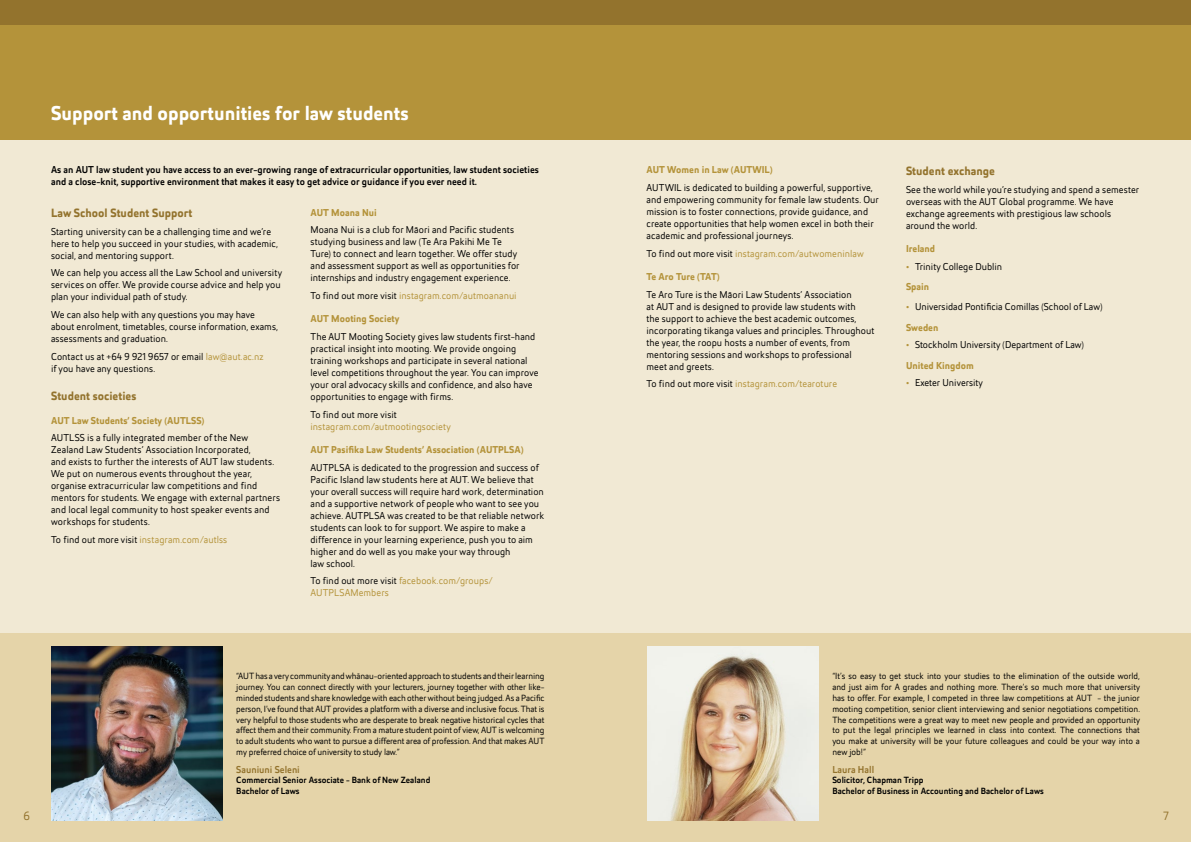
<style>
.page{position:relative;width:1191px;height:842px;background:#fff}
.page>*{position:absolute;margin:0;border:0;box-sizing:border-box;transform-origin:0 0}
.t1{font:700 20px "Helia Core";color:#fff}
.t2{font:700 12px "Helia Core";color:#93732d}
.t3{font:12px "Helia Core";color:#93732d}
.t4{font:10px/12px "Helia Core";letter-spacing:.005em;color:#000}
.t5{font:10px/12px "Helia Core";letter-spacing:.005em;color:#b4933a}
.t6{font:500 10px/12px "Helia Core";color:#000}
.t7{font:700 10px "Helia Core";color:#b4933a}
.t8{font:500 10px "Helia Core";color:#93732d}
.t9{font:700 10px "Helia Core";letter-spacing:-.035em;color:#b4933a}
.t10{font:9px/10.8px "Helia Core";letter-spacing:-.01em;color:#000;text-align:justify}
.t11{font:500 9px/10.8px "Helia Core";color:#000}
.s1{color:#b4933a}
.s2{color:#000}
.s3{font-weight:500;color:#b4933a}
.s4{font-weight:700;color:#b4933a}
</style>
<div class="page">
<div style="left:0;top:0;width:595px;height:842px;background:#f1e9d4"></div>
<div style="left:0;top:0;width:595px;height:140px;background:#b4933a"></div>
<div style="left:0;top:0;width:595px;height:25px;background:#93732d"></div>
<div style="left:0;top:633px;width:595px;height:209px;background:#e4d2a5"></div>
<img style="left:51px;top:646px;width:171px;height:175px">
<div style="left:595px;top:0;width:596px;height:842px;background:#f1e9d4"></div>
<div style="left:595px;top:0;width:596px;height:140px;background:#b4933a"></div>
<div style="left:595px;top:0;width:596px;height:25px;background:#93732d"></div>
<div style="left:595px;top:633px;width:596px;height:209px;background:#e4d2a5"></div>
<img style="left:647px;top:646px;width:171px;height:175px">
<h1 class="t1" style="left:51px;top:100px;width:359px">Support and opportunities for law students</h1>
<p class="t6" style="left:51px;top:164px;width:489px">As an AUT law student you have access to an ever-growing range of extracurricular opportunities, law student societies and a close-knit, supportive environment that makes it easy to get advice or guidance if you ever need it.</p>
<p class="t2" style="left:51px;top:205px;width:143px">Law School Student Support</p>
<p class="t4" style="left:51px;top:225px;width:228px">Starting university can be a challenging time and we’re here to help you succeed in your studies, with academic, social, and mentoring support.</p>
<p class="t4" style="left:51px;top:267px;width:232px">We can help you access all the Law School and university services on offer. We provide course advice and help you plan your individual path of study.</p>
<p class="t4" style="left:51px;top:308px;width:228px">We can also help with any questions you may have about enrolment, timetables, course information, exams, assessments and graduation.</p>
<p class="t4" style="left:51px;top:350px;width:214px">Contact us at +64 9 921 9657 or email <span class="s1">law@aut.ac.nz </span>if you have any questions.</p>
<p class="t2" style="left:51px;top:388px;width:87px">Student societies</p>
<p class="t7" style="left:51px;top:413px;width:155px">AUT Law Students’ Society (AUTLSS)</p>
<p class="t4" style="left:51px;top:432px;width:231px">AUTLSS is a fully integrated member of the New Zealand Law Students’ Association Incorporated,<br>and exists to further the interests of AUT law students.<br>We put on numerous events throughout the year, organise extracurricular law competitions and find mentors for students. We engage with external partners and local legal community to host speaker events and workshops for students.</p>
<p class="t5" style="left:51px;top:533px;width:178px"><span class="s2">To find out more visit</span> instagram.com/autlss</p>
<p class="t7" style="left:310px;top:205px;width:68px">AUT Moana Nui</p>
<p class="t4" style="left:310px;top:224px;width:211px">Moana Nui is a club for Māori and Pacific students studying business and law (Te Ara Pakihi Me Te Ture) to connect and learn together. We offer study and assessment support as well as opportunities for internships and industry engagement experience.</p>
<p class="t5" style="left:310px;top:289px;width:208px"><span class="s2">To find out more visit</span> instagram.com/autmoananui</p>
<p class="t7" style="left:310px;top:312px;width:90px">AUT Mooting Society</p>
<p class="t4" style="left:310px;top:330px;width:230px">The AUT Mooting Society gives law students first-hand practical insight into mooting. We provide ongoing training workshops and participate in several national level competitions throughout the year. You can improve your oral advocacy skills and confidence, and also have opportunities to engage with firms.</p>
<p class="t4" style="left:310px;top:408px;width:88px">To find out more visit</p>
<p class="t5" style="left:310px;top:420px;width:142px">instagram.com/autmootingsociety</p>
<p class="t7" style="left:310px;top:442px;width:214px">AUT Pasifika Law Students’ Association (AUTPLSA)</p>
<p class="t4" style="left:310px;top:461px;width:235px">AUTPLSA is dedicated to the progression and success of Pacific Island law students here at AUT. We believe that your overall success will require hard work, determination and a supportive network of people who want to see you achieve. AUTPLSA was created to be that reliable network students can look to for support. We aspire to make a difference in your learning experience, push you to aim higher and do well as you make your way through<br>law school.</p>
<p class="t5" style="left:310px;top:575px;width:184px"><span class="s2">To find out more visit</span> facebook.com/groups/<br>AUTPLSAMembers</p>
<p class="t10" style="left:236px;top:671px;width:310px">“AUT has a very community and whānau-oriented approach to students and their learning journey. You can connect directly with your lecturers, journey together with other like&shy;minded students and share knowledge with each other without being judged. As a Pacific person, I’ve found that AUT provides a platform with a diverse and inclusive focus. That is very helpful to those students who are desperate to break negative historical cycles that affect them and their community. From a mature student point of view, AUT is welcoming to adult students who want to pursue a different area of profession. And that makes AUT my preferred choice of university to study law.”</p>
<p class="t8" style="left:236px;top:762px;width:65px">Sauniuni Seleni</p>
<p class="t11" style="left:236px;top:775px;width:196px">Commercial Senior Associate - Bank of New Zealand<br>Bachelor of Laws</p>
<p class="t7" style="left:646px;top:163px;width:127px">AUT Women in Law (AUTWIL)</p>
<p class="t4" style="left:646px;top:181px;width:234px">AUTWIL is dedicated to building a powerful, supportive, and empowering community for female law students. Our mission is to foster connections, provide guidance, and create opportunities that help women excel in both their academic and professional journeys.</p>
<p class="t5" style="left:646px;top:247px;width:219px"><span class="s2">To find out more visit</span> instagram.com/autwomeninlaw</p>
<p class="t9" style="left:646px;top:270px;width:75px">Te Aro Ture (TAT)</p>
<p class="t4" style="left:646px;top:288px;width:229px">Te Aro Ture is the Māori Law Students’ Association<br>at AUT and is designed to provide law students with<br>the support to achieve the best academic outcomes, incorporating tikanga values and principles. Throughout the year, the roopu hosts a number of events, from mentoring sessions and workshops to professional meet and greets.</p>
<p class="t5" style="left:646px;top:378px;width:192px"><span class="s2">To find out more visit</span> instagram.com/tearoture</p>
<p class="t2" style="left:906px;top:162px;width:91px">Student exchange</p>
<p class="t4" style="left:906px;top:183px;width:235px">See the world while you’re studying and spend a semester overseas with the AUT Global programme. We have exchange agreements with prestigious law schools around the world.</p>
<p class="t7" style="left:906px;top:241px;width:31px">Ireland</p>
<p class="t4" style="left:906px;top:256px;width:98px;line-height:20.5px"><span class="s3">•</span> Trinity College Dublin<br><span class="s4">Spain</span></p>
<p class="t4" style="left:906px;top:296px;width:198px;line-height:20.5px"><span class="s3">•</span> Universidad Pontificia Comillas (School of Law)<br><span class="s4">Sweden</span></p>
<p class="t4" style="left:906px;top:334px;width:179px;line-height:20.5px"><span class="s3">•</span> Stockholm University (Department of Law)<br><span class="s4">United Kingdom</span></p>
<p class="t4" style="left:906px;top:377px;width:78px"><span class="s3">•</span> Exeter University</p>
<p class="t10" style="left:832px;top:671px;width:309px">“It’s so easy to get stuck into your studies to the elimination of the outside world, and just aim for A grades and nothing more. There’s so much more that university has to offer. For example, I competed in three law competitions at AUT - the junior mooting competition, senior client interviewing and senior negotiations competition.<br>The competitions were a great way to meet new people and provided an opportunity to put the legal principles we learned in class into context. The connections that you make at university will be your future colleagues and could be your way into a new job!”</p>
<p class="t8" style="left:832px;top:762px;width:43px">Laura Hall</p>
<p class="t11" style="left:832px;top:775px;width:213px">Solicitor, Chapman Tripp<br>Bachelor of Business in Accounting and Bachelor of Laws</p>
<p class="t3" style="left:24px;top:808px;width:8px">6</p>
<p class="t3" style="left:1163px;top:808px;width:7px">7</p>
</div>
